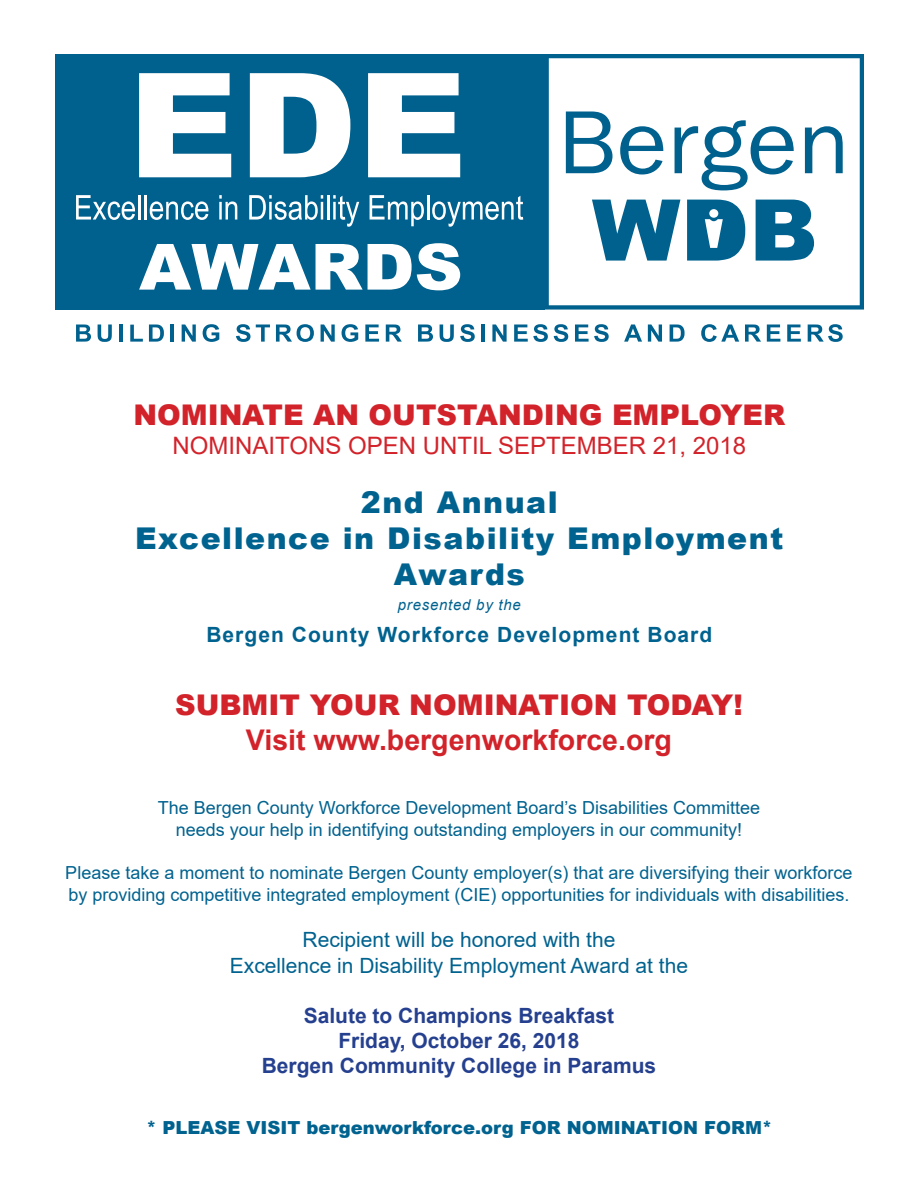
<style>
.page{position:relative;width:918px;height:1188px;background:#fff}
.page>*{position:absolute;margin:0;border:0;box-sizing:border-box;transform-origin:0 0}
.t1{font:900 30px/36px "Arial";letter-spacing:.05em;color:#00628f;text-align:center}
.t2{font:900 28.5px "Arial";color:#d2232a}
.t3{font:700 28.5px "Arial";color:#d2232a}
.t4{font:24px "Arial";color:#d2232a}
.t5{font:700 21px/25.2px "Arial";color:#25408f;text-align:center}
.t6{font:21px/25.2px "Arial";color:#00628f;text-align:center}
.t7{font:700 21px "Arial";letter-spacing:.05em;color:#00628f}
.t8{font:18px/21.6px "Arial";color:#00628f;text-align:center}
.t9{font:900 18px "Arial";color:#00628f}
.t10{font:italic 15px "Arial";letter-spacing:.05em;color:#00628f}
</style>
<div class="page">
<svg style="left:76px;top:325px;width:15px;height:17px"></svg>
<svg style="left:98px;top:324px;width:14px;height:18px"></svg>
<hr style="left:119px;top:324px;width:4px;height:18px;background:#00618e">
<svg style="left:130px;top:325px;width:13px;height:17px"></svg>
<svg style="left:149px;top:324px;width:15px;height:18px"></svg>
<hr style="left:171px;top:324px;width:3px;height:18px;background:#00618e">
<svg style="left:182px;top:324px;width:14px;height:18px"></svg>
<svg style="left:203px;top:324px;width:16px;height:18px"></svg>
<svg style="left:236px;top:324px;width:34px;height:18px"></svg>
<svg style="left:276px;top:324px;width:38px;height:18px"></svg>
<svg style="left:321px;top:324px;width:14px;height:18px"></svg>
<svg style="left:342px;top:324px;width:16px;height:18px"></svg>
<svg style="left:365px;top:324px;width:14px;height:18px"></svg>
<svg style="left:386px;top:325px;width:16px;height:17px"></svg>
<svg style="left:418px;top:325px;width:15px;height:17px"></svg>
<svg style="left:440px;top:324px;width:14px;height:18px"></svg>
<svg style="left:460px;top:324px;width:15px;height:18px"></svg>
<hr style="left:481px;top:324px;width:4px;height:18px;background:#00618e">
<svg style="left:492px;top:324px;width:15px;height:18px"></svg>
<svg style="left:514px;top:324px;width:34px;height:18px"></svg>
<svg style="left:554px;top:324px;width:14px;height:18px"></svg>
<svg style="left:575px;top:324px;width:34px;height:18px"></svg>
<svg style="left:624px;top:324px;width:18px;height:18px"></svg>
<svg style="left:648px;top:324px;width:14px;height:18px"></svg>
<svg style="left:670px;top:324px;width:15px;height:18px"></svg>
<svg style="left:701px;top:324px;width:38px;height:18px"></svg>
<svg style="left:745px;top:325px;width:16px;height:17px"></svg>
<svg style="left:767px;top:324px;width:13px;height:18px"></svg>
<svg style="left:787px;top:324px;width:14px;height:18px"></svg>
<svg style="left:808px;top:324px;width:35px;height:18px"></svg>
<div style="left:55px;top:54px;width:490px;height:256px;background:#00618e"></div>
<svg style="left:139px;top:73px;width:92px;height:104px"></svg>
<svg style="left:250px;top:73px;width:100px;height:104px"></svg>
<svg style="left:368px;top:73px;width:92px;height:104px"></svg>
<svg style="left:139px;top:243px;width:321px;height:47px"></svg>
<svg style="left:76px;top:195px;width:59px;height:25px"></svg>
<hr style="left:138px;top:195px;width:2px;height:25px;background:#fff">
<hr style="left:144px;top:195px;width:3px;height:25px;background:#fff">
<svg style="left:150px;top:201px;width:58px;height:19px"></svg>
<svg style="left:219px;top:195px;width:18px;height:25px"></svg>
<svg style="left:249px;top:195px;width:74px;height:25px"></svg>
<hr style="left:327px;top:195px;width:2px;height:25px;background:#fff">
<svg style="left:333px;top:195px;width:26px;height:32px"></svg>
<svg style="left:370px;top:195px;width:54px;height:31px"></svg>
<hr style="left:427px;top:195px;width:2px;height:25px;background:#fff">
<svg style="left:432px;top:196px;width:91px;height:31px"></svg>
<svg style="left:545px;top:54px;width:319px;height:256px"></svg>
<svg style="left:566px;top:111px;width:47px;height:62px"></svg>
<svg style="left:620px;top:126px;width:43px;height:48px"></svg>
<svg style="left:675px;top:120px;width:119px;height:70px"></svg>
<svg style="left:805px;top:126px;width:38px;height:47px"></svg>
<svg style="left:592px;top:200px;width:88px;height:61px"></svg>
<svg style="left:756px;top:200px;width:58px;height:61px"></svg>
<svg style="left:687px;top:200px;width:58px;height:61px"></svg>
<h2 class="t2" style="left:133px;top:395px;width:653px">NOMINATE AN OUTSTANDING EMPLOYER</h2>
<h3 class="t4" style="left:173px;top:429px;width:575px">NOMINAITONS OPEN UNTIL SEPTEMBER 21, 2018</h3>
<h1 class="t1" style="left:135px;top:483px;width:650px">2nd Annual<br>Excellence in Disability Employment<br>Awards</h1>
<p class="t10" style="left:398px;top:595px;width:124px">presented by the</p>
<p class="t7" style="left:206px;top:620px;width:508px">Bergen County Workforce Development Board</p>
<h2 class="t2" style="left:175px;top:685px;width:569px">SUBMIT YOUR NOMINATION TODAY!</h2>
<h2 class="t3" style="left:246px;top:720px;width:428px">Visit www.bergenworkforce.org</h2>
<p class="t8" style="left:158px;top:797px;width:604px">The Bergen County Workforce Development Board’s Disabilities Committee needs your help in identifying outstanding employers in our community!</p>
<p class="t8" style="left:65px;top:862px;width:789px;text-align:left">Please take a moment to nominate Bergen County employer(s) that are diversifying their workforce by providing competitive integrated employment (CIE) opportunities for individuals with disabilities.</p>
<p class="t6" style="left:230px;top:927px;width:460px">Recipient will be honored with the<br>Excellence in Disability Employment Award at the</p>
<p class="t5" style="left:262px;top:1003px;width:396px">Salute to Champions Breakfast<br>Friday, October 26, 2018<br>Bergen Community College in Paramus</p>
<p class="t9" style="left:146px;top:1115px;width:627px">* PLEASE VISIT bergenworkforce.org FOR NOMINATION FORM*</p>
</div>
